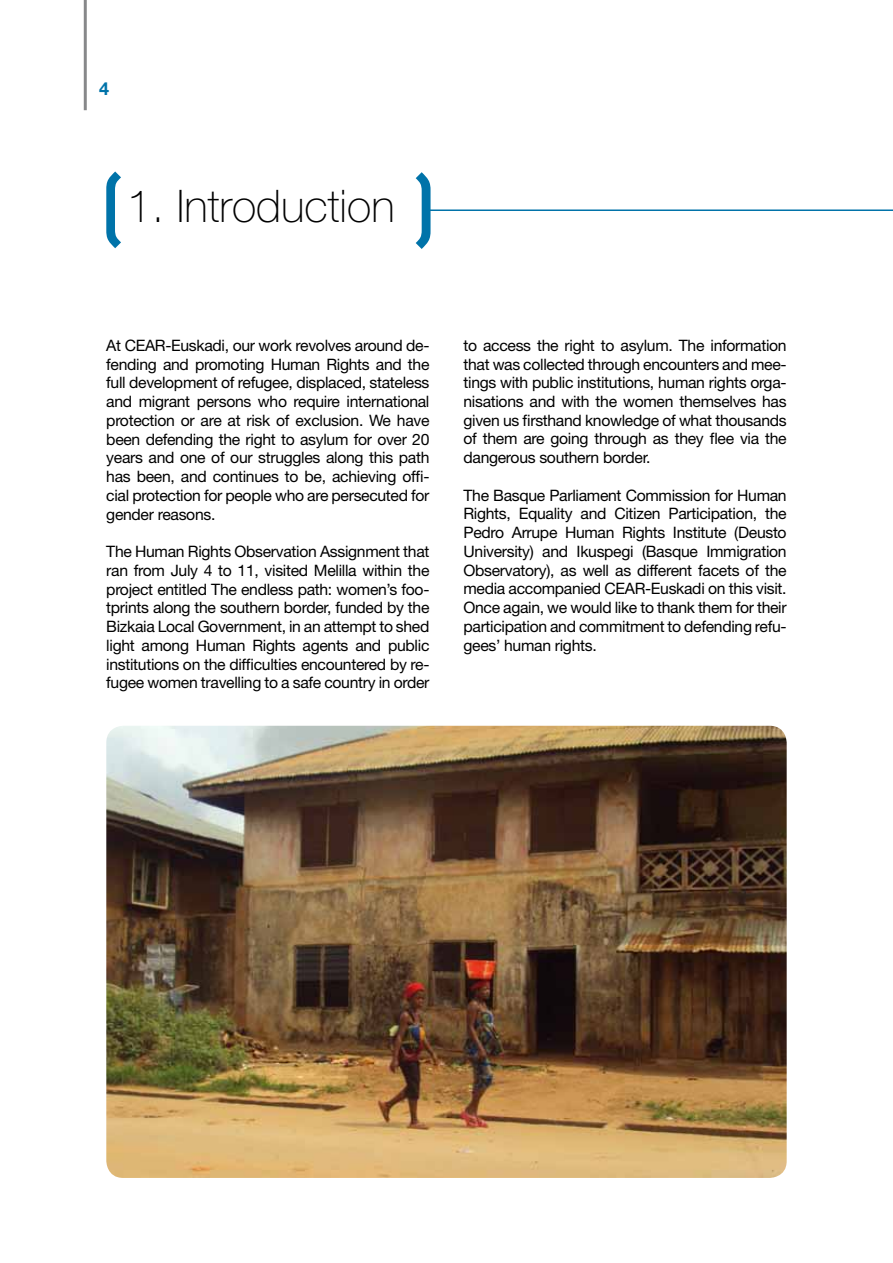
<style>
.page{position:relative;width:893px;height:1263px;background:#fff}
.page>*{position:absolute;margin:0;border:0;box-sizing:border-box;transform-origin:0 0}
.t1{font:100 45px "Helvetica Neue";color:#000}
.t2{font:700 18px "Helvetica Neue";color:#0073a9}
.t3{font:15.75px/18.8px "Helvetica Neue";letter-spacing:-.02em;color:#000;text-align:justify}
</style>
<div class="page">
<hr style="left:84px;top:0;width:3px;height:110px;background:#87888a">
<svg style="left:106px;top:171px;width:15px;height:77px"></svg>
<svg style="left:416px;top:172px;width:15px;height:77px"></svg>
<hr style="left:429px;top:209px;width:464px;height:2px;background:#0073a9">
<img style="left:106px;top:726px;width:681px;height:452px">
<p class="t2" style="left:99px;top:78px;width:12px">4</p>
<h1 class="t1" style="left:127px;top:181px;width:269px">1. Introduction</h1>
<p class="t3" style="left:106px;top:336px;width:325px">At CEAR-Euskadi, our work revolves around de&shy;fending and promoting Human Rights and the full development of refugee, displaced, stateless and migrant persons who require international protection or are at risk of exclusion. We have been defending the right to asylum for over 20 years and one of our struggles along this path has been, and continues to be, achieving offi&shy;cial protection for people who are persecuted for gender reasons.</p>
<p class="t3" style="left:106px;top:542px;width:325px">The Human Rights Observation Assignment that ran from July 4 to 11, visited Melilla within the project entitled The endless path: women’s foo&shy;tprints along the southern border, funded by the Bizkaia Local Government, in an attempt to shed light among Human Rights agents and public institutions on the difficulties encountered by re&shy;fugee women travelling to a safe country in order</p>
<p class="t3" style="left:463px;top:336px;width:325px">to access the right to asylum. The information that was collected through encounters and mee&shy;tings with public institutions, human rights orga&shy;nisations and with the women themselves has given us firsthand knowledge of what thousands of them are going through as they flee via the dangerous southern border.</p>
<p class="t3" style="left:463px;top:485px;width:325px">The Basque Parliament Commission for Human Rights, Equality and Citizen Participation, the Pedro Arrupe Human Rights Institute (Deusto University) and Ikuspegi (Basque Immigration Observatory), as well as different facets of the media accompanied CEAR-Euskadi on this visit.<br>Once again, we would like to thank them for their participation and commitment to defending refu&shy;gees’ human rights.</p>
</div>
